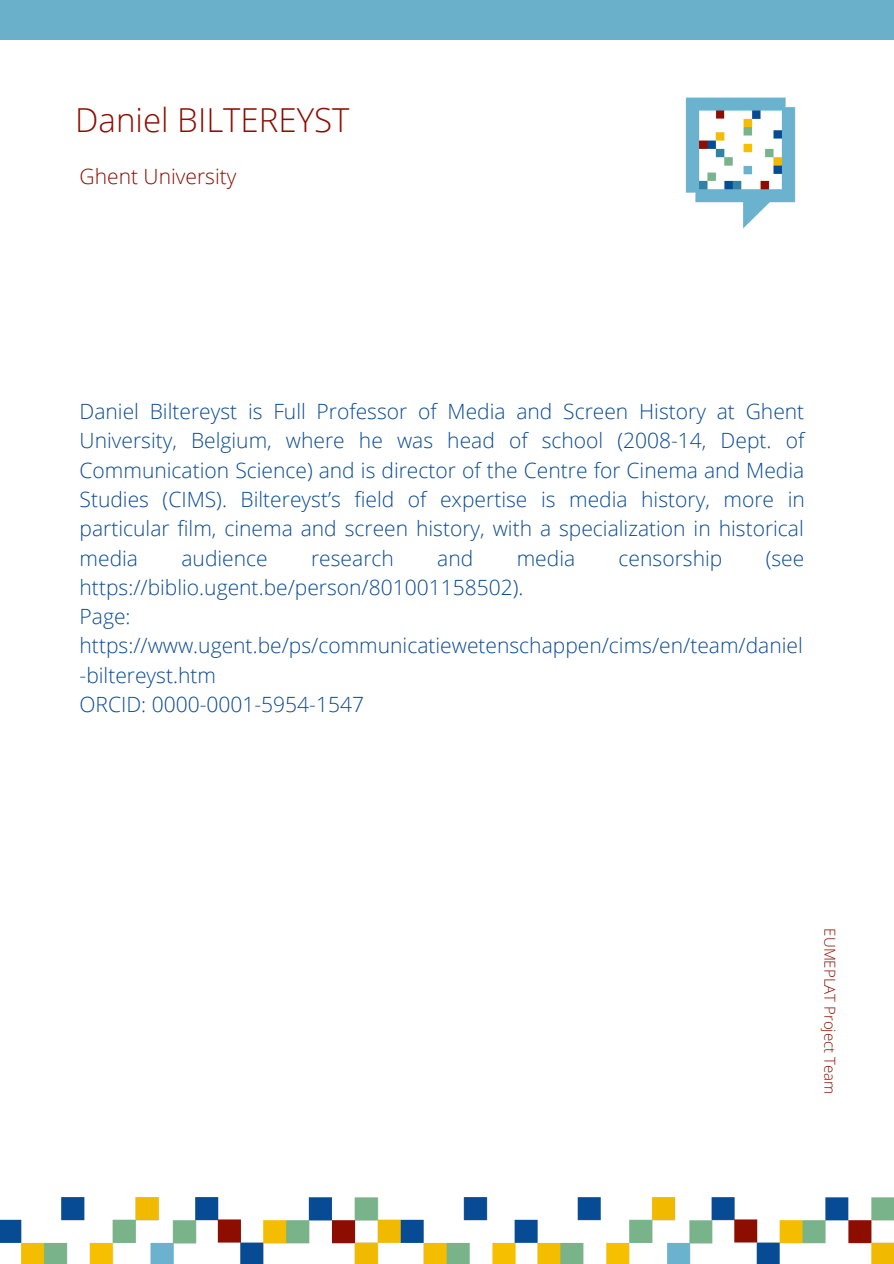
<style>
.page{position:relative;width:894px;height:1264px;background:#fff}
.page>*{position:absolute;margin:0;border:0;box-sizing:border-box;transform-origin:0 0}
.t1{font:300 33px "Open Sans";color:#8d0d01}
.t2{font:300 21px/29.2px "Open Sans";color:#0a4b94;text-align:justify}
.t3{font:300 21px "Open Sans";color:#8d0d01}
.t4{font:300 15px "Open Sans";color:#8d0d01}
</style>
<div class="page">
<div style="left:0;top:0;width:893px;height:39px;background:#6ab0ca"></div>
<img style="left:685px;top:97px;width:111px;height:132px">
<img style="left:0;top:1197px;width:893px;height:66px">
<h1 class="t1" style="left:75px;top:97px;width:275px">Daniel BILTEREYST</h1>
<p class="t3" style="left:80px;top:161px;width:158px">Ghent University</p>
<p class="t2" style="left:80px;top:396px;width:726px">Daniel Biltereyst is Full Professor of Media and Screen History at Ghent University, Belgium, where he was head of school (2008-14, Dept. of Communication Science) and is director of the Centre for Cinema and Media Studies (CIMS). Biltereyst’s field of expertise is media history, more in particular film, cinema and screen history, with a specialization in historical media</p>
<p class="t2" style="left:181px;top:543px;width:88px">audience</p>
<p class="t2" style="left:311px;top:543px;width:84px">research</p>
<p class="t2" style="left:437px;top:543px;width:38px">and</p>
<p class="t2" style="left:516px;top:543px;width:60px">media</p>
<p class="t2" style="left:618px;top:543px;width:105px">censorship</p>
<p class="t2" style="left:765px;top:543px;width:40px">(see</p>
<p class="t2" style="left:80px;top:572px;width:724px;text-align:left">https://biblio.ugent.be/person/801001158502).<br>Page: https://www.ugent.be/ps/communicatiewetenschappen/cims/en/team/daniel -biltereyst.htm<br>ORCID: 0000-0001-5954-1547</p>
<p class="t4" style="left:840px;top:928px;width:167px;rotate:90deg">EUMEPLAT Project Team</p>
</div>
